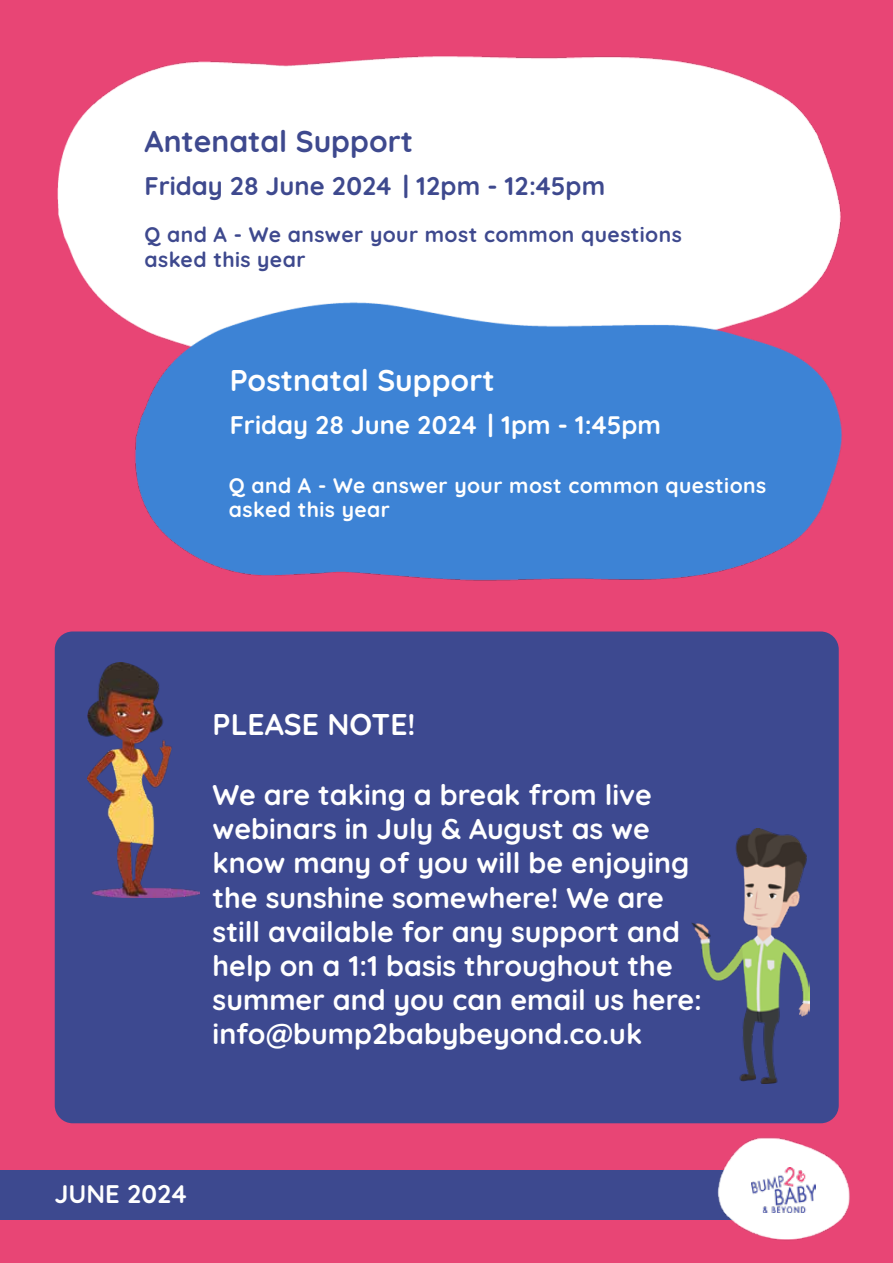
<style>
.page{position:relative;width:893px;height:1263px;background:#e84575}
.page>*{position:absolute;margin:0;border:0;box-sizing:border-box;transform-origin:0 0}
.t1{font:700 30px "Quicksand";color:#fff}
.t2{font:700 30px "Quicksand";color:#3e498e}
.t3{font:700 28.5px/34.2px "Quicksand";color:#fff}
.t4{font:700 25.5px "Quicksand";color:#fff}
.t5{font:700 25.5px "Quicksand";color:#3e498e}
.t6{font:700 21px/25.2px "Quicksand";letter-spacing:.02em;color:#3e498e}
.t7{font:700 21px/24px "Quicksand";letter-spacing:.02em;color:#fff}
</style>
<div class="page">
<div style="left:0;top:1170px;width:754px;height:50px;background:#3d498f"></div>
<img style="left:717px;top:1137px;width:133px;height:104px">
<img style="left:751px;top:1167px;width:64px;height:45px">
<img style="left:57px;top:56px;width:784px;height:256px">
<img style="left:115px;top:278px;width:727px;height:303px">
<div style="left:55px;top:631px;width:784px;height:492px;background:#3d4990;border-radius:18px"></div>
<img style="left:691px;top:828px;width:118px;height:255px">
<img style="left:87px;top:662px;width:113px;height:236px">
<p class="t2" style="left:145px;top:117px;width:270px">Antenatal Support</p>
<p class="t5" style="left:145px;top:164px;width:462px">Friday 28 June 2024 | 12pm - 12:45pm</p>
<p class="t6" style="left:145px;top:220px;width:539px">Q and A - We answer your most common questions asked this year</p>
<p class="t1" style="left:230px;top:356px;width:266px">Postnatal Support</p>
<p class="t4" style="left:230px;top:404px;width:433px">Friday 28 June 2024 | 1pm - 1:45pm</p>
<p class="t7" style="left:229px;top:472px;width:539px">Q and A - We answer your most common questions asked this year</p>
<p class="t1" style="left:213px;top:699px;width:204px">PLEASE NOTE!</p>
<p class="t3" style="left:213px;top:775px;width:491px">We are taking a break from live webinars in July &amp; August as we know many of you will be enjoying the sunshine somewhere! We are still available for any support and help on a 1:1 basis throughout the summer and you can email us here: info@bump2babybeyond.co.uk</p>
<p class="t4" style="left:55px;top:1173px;width:134px">JUNE 2024</p>
</div>
